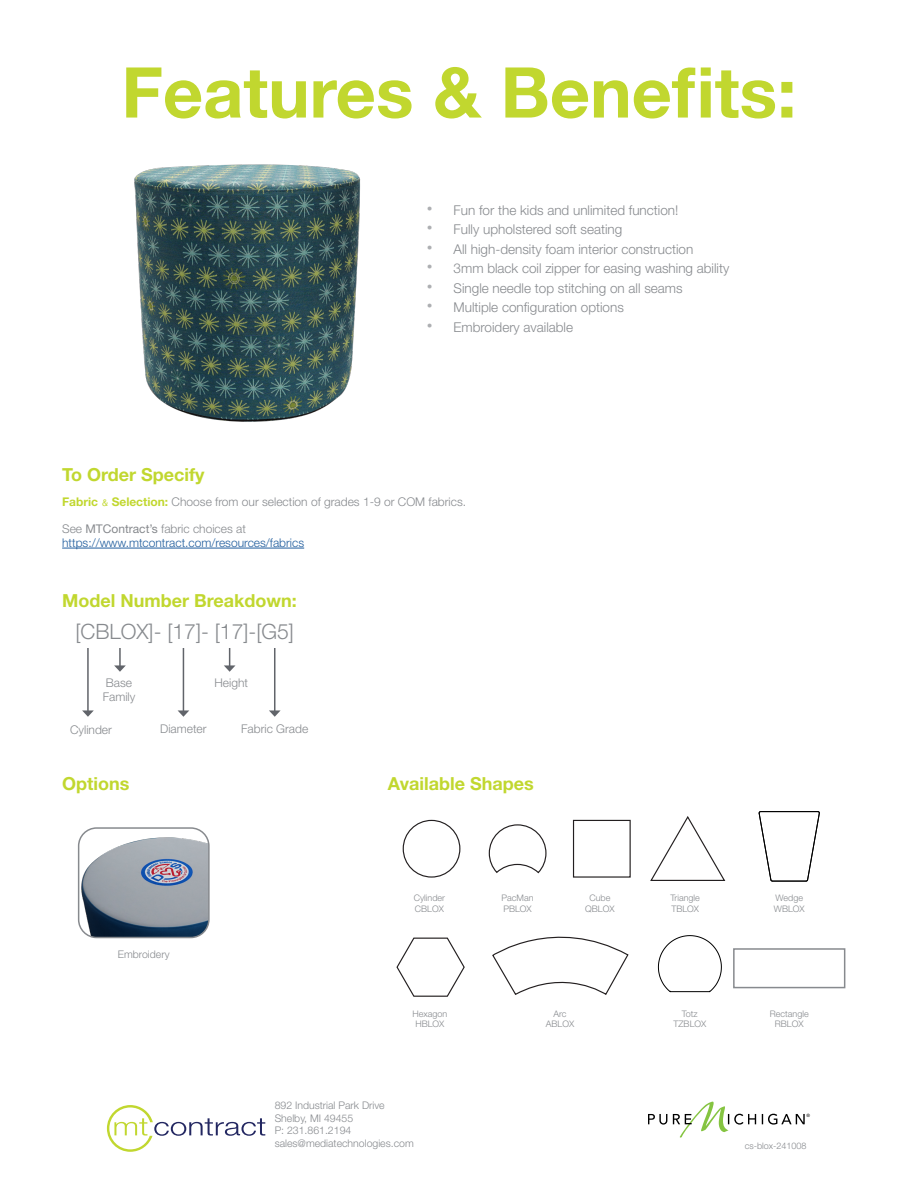
<style>
.page{position:relative;width:918px;height:1188px;background:#fff}
.page>*{position:absolute;margin:0;border:0;box-sizing:border-box;transform-origin:0 0}
.t1{font:700 70.05px "Helvetica Neue LT Std";color:#c1d72f}
.t2{font:300 21.15px "Helvetica Neue LT Std";color:#878a8e}
.t3{font:700 18px "Helvetica Neue LT Std";color:#c1d72f}
.t4{font:300 13.5px "Helvetica Neue LT Std";color:#878a8e}
.t5{font:300 12px/14.4px "Helvetica Neue LT Std";color:#878a8e}
.t6{font:300 12px/13.5px "Helvetica Neue LT Std";color:#215e9e}
.t7{font:300 10.5px/12.6px "Helvetica Neue LT Std";color:#878a8e}
.t8{font:300 9px/10.8px "Helvetica Neue LT Std";color:#878a8e;text-align:center}
.t9{font:4.5px "Helvetica Neue";color:#000}
.s1{font-family:"Helvetica Neue";font-weight:700;font-size:18px;color:#adafb2}
.s2{font-weight:700;color:#c1d72f}
.s3{color:#878a8e}
.s4{font-weight:400;color:#878a8e}
</style>
<div class="page">
<svg style="left:648px;top:1102px;width:157px;height:36px"></svg>
<svg style="left:107px;top:1105px;width:158px;height:47px"></svg>
<hr style="left:87px;top:648px;width:2px;height:63px;background:#61646a">
<svg style="left:82px;top:710px;width:12px;height:7px"></svg>
<hr style="left:183px;top:648px;width:1px;height:63px;background:#61646a">
<svg style="left:178px;top:710px;width:11px;height:7px"></svg>
<hr style="left:274px;top:648px;width:1px;height:63px;background:#61646a">
<svg style="left:269px;top:710px;width:12px;height:7px"></svg>
<svg style="left:114px;top:648px;width:12px;height:24px"></svg>
<svg style="left:224px;top:648px;width:12px;height:24px"></svg>
<div style="left:403px;top:820px;width:57px;height:58px;border:1px solid #231f20;border-radius:50%"></div>
<div style="left:573px;top:820px;width:58px;height:58px;border:1px solid #231f20"></div>
<svg style="left:650px;top:816px;width:76px;height:65px"></svg>
<svg style="left:488px;top:824px;width:59px;height:50px"></svg>
<svg style="left:396px;top:937px;width:69px;height:60px"></svg>
<svg style="left:492px;top:936px;width:137px;height:59px"></svg>
<svg style="left:658px;top:935px;width:64px;height:57px"></svg>
<hr style="left:772px;top:881px;width:34px;height:1px;background:#000">
<svg style="left:758px;top:811px;width:15px;height:71px"></svg>
<hr style="left:761px;top:811px;width:57px;height:1px;background:#000">
<svg style="left:806px;top:811px;width:14px;height:71px"></svg>
<div style="left:733px;top:948px;width:112px;height:40px;background:#fff;border:2px solid #878a8e"></div>
<hr style="left:62px;top:548px;width:242px;height:1px;background:#215e9e">
<img style="left:79px;top:830px;width:128px;height:108px">
<div style="left:78px;top:827px;width:132px;height:111px;border:2px solid #878a8e;border-radius:18px"></div>
<img style="left:134px;top:164px;width:227px;height:258px">
<h1 class="t1" style="left:121px;top:49px;width:677px">Features &amp; Benefits:</h1>
<p class="t4" style="left:427px;top:202px;width:253px"><span class="s1">•</span> Fun for the kids and unlimited function!</p>
<p class="t4" style="left:427px;top:221px;width:197px"><span class="s1">•</span> Fully upholstered soft seating</p>
<p class="t4" style="left:427px;top:241px;width:268px"><span class="s1">•</span> All high-density foam interior construction</p>
<p class="t4" style="left:427px;top:260px;width:304px"><span class="s1">•</span> 3mm black coil zipper for easing washing ability</p>
<p class="t4" style="left:427px;top:280px;width:258px"><span class="s1">•</span> Single needle top stitching on all seams</p>
<p class="t4" style="left:427px;top:299px;width:199px"><span class="s1">•</span> Multiple configuration options</p>
<p class="t4" style="left:427px;top:319px;width:148px"><span class="s1">•</span> Embroidery available</p>
<h3 class="t3" style="left:62px;top:463px;width:144px">To Order Specify</h3>
<p class="t5" style="left:62px;top:495px;width:406px"><span class="s2">Fabric Selection:</span> Choose from our selection of grades 1-9 or COM fabrics.</p>
<p class="t6" style="left:62px;top:522px;width:244px"><span class="s3">See</span> <span class="s4">MTContract’s</span> <span class="s3">fabric choices at </span>https://www.mtcontract.com/resources/fabrics</p>
<h3 class="t3" style="left:62px;top:590px;width:236px">Model Number Breakdown:</h3>
<h2 class="t2" style="left:75px;top:619px;width:220px">[CBLOX]- [17]- [17]-[G5]</h2>
<p class="t5" style="left:103px;top:675px;width:34px">Base<br>Family</p>
<p class="t5" style="left:70px;top:722px;width:43px">Cylinder</p>
<p class="t5" style="left:214px;top:675px;width:35px">Height</p>
<p class="t5" style="left:160px;top:721px;width:48px">Diameter</p>
<p class="t5" style="left:241px;top:721px;width:69px">Fabric Grade</p>
<h3 class="t3" style="left:62px;top:773px;width:69px">Options</h3>
<h3 class="t3" style="left:388px;top:773px;width:147px">Available Shapes</h3>
<p class="t7" style="left:118px;top:947px;width:53px">Embroidery</p>
<p class="t8" style="left:414px;top:892px;width:33px;text-align:left">Cylinder<br>CBLOX</p>
<p class="t8" style="left:502px;top:892px;width:34px;text-align:left">PacMan<br>PBLOX</p>
<p class="t8" style="left:585px;top:892px;width:31px">Cube<br>QBLOX</p>
<p class="t8" style="left:670px;top:892px;width:31px;text-align:left">Triangle<br>TBLOX</p>
<p class="t8" style="left:774px;top:892px;width:32px;text-align:left">Wedge<br>WBLOX</p>
<p class="t8" style="left:413px;top:1008px;width:36px">Hexagon<br>HBLOX</p>
<p class="t8" style="left:546px;top:1008px;width:30px">Arc<br>ABLOX</p>
<p class="t8" style="left:673px;top:1008px;width:34px">Totz<br>TZBLOX</p>
<p class="t7" style="left:275px;top:1099px;width:141px">892 Industrial Park Drive<br>Shelby, MI 49455<br>P: 231.861.2194 sales@mediatechnologies.com</p>
<p class="t8" style="left:770px;top:1008px;width:40px">Rectangle<br>RBLOX</p>
<p class="t9" style="left:806px;top:1113px;width:5px">®</p>
<p class="t8" style="left:745px;top:1141px;width:63px">cs-blox-241008</p>
</div>
